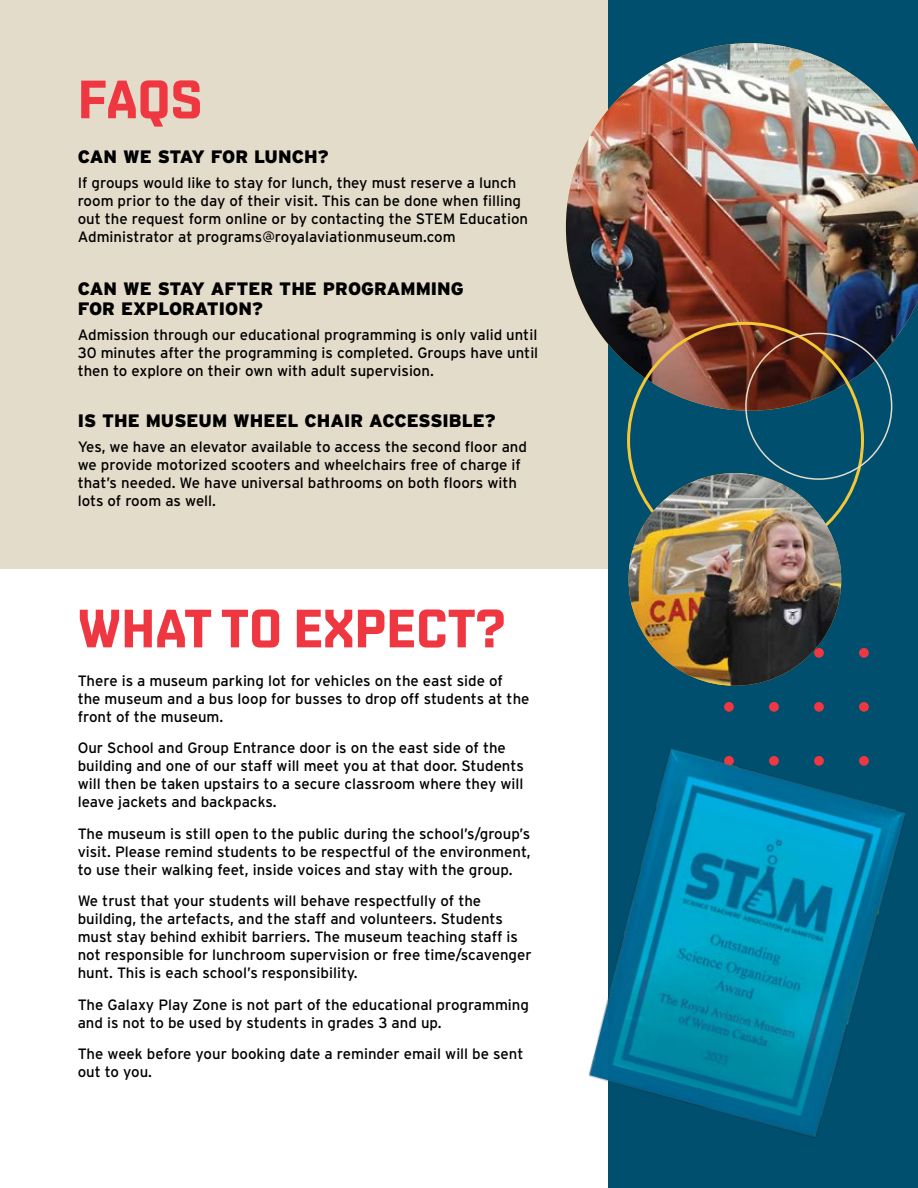
<style>
.page{position:relative;width:918px;height:1188px;background:#fff}
.page>*{position:absolute;margin:0;border:0;box-sizing:border-box;transform-origin:0 0}
.t1{font:700 54px "Shentox";color:#ef3742}
.t2{font:900 18px/19.5px "Interstate";color:#000}
.t3{font:15px/18px "Interstate";color:#000}
</style>
<div class="page">
<div style="left:0;top:0;width:750px;height:568px;background:#e4dcca"></div>
<div style="left:609px;top:0;width:309px;height:1188px;background:#004f6f"></div>
<img style="left:566px;top:43px;width:352px;height:368px">
<svg style="left:859px;top:648px;width:10px;height:64px"></svg>
<svg style="left:814px;top:648px;width:10px;height:64px"></svg>
<svg style="left:769px;top:678px;width:10px;height:34px"></svg>
<svg style="left:724px;top:685px;width:10px;height:27px"></svg>
<img style="left:588px;top:734px;width:318px;height:418px">
<img style="left:629px;top:473px;width:212px;height:213px;border-radius:106px">
<h1 class="t1" style="left:78px;top:68px;width:126px">FAQS</h1>
<p class="t2" style="left:78px;top:147px;width:252px">CAN WE STAY FOR LUNCH?</p>
<p class="t3" style="left:78px;top:174px;width:452px">If groups would like to stay for lunch, they must reserve a lunch room prior to the day of their visit. This can be done when filling out the request form online or by contacting the STEM Education Administrator at programs@royalaviationmuseum.com</p>
<p class="t2" style="left:78px;top:279px;width:388px">CAN WE STAY AFTER THE PROGRAMMING<br>FOR EXPLORATION?</p>
<p class="t3" style="left:78px;top:325px;width:462px;text-align:justify">Admission through our educational programming is only valid until 30 minutes after the programming is completed. Groups have until then to explore on their own with adult supervision.</p>
<p class="t2" style="left:78px;top:411px;width:420px">IS THE MUSEUM WHEEL CHAIR ACCESSIBLE?</p>
<p class="t3" style="left:78px;top:438px;width:451px">Yes, we have an elevator available to access the second floor and we provide motorized scooters and wheelchairs free of charge if that’s needed. We have universal bathrooms on both floors with lots of room as well.</p>
<h1 class="t1" style="left:78px;top:597px;width:429px">WHAT TO EXPECT?</h1>
<p class="t3" style="left:78px;top:671px;width:453px">There is a museum parking lot for vehicles on the east side of the museum and a bus loop for busses to drop off students at the front of the museum.</p>
<p class="t3" style="left:78px;top:739px;width:448px">Our School and Group Entrance door is on the east side of the building and one of our staff will meet you at that door. Students will then be taken upstairs to a secure classroom where they will leave jackets and backpacks.</p>
<p class="t3" style="left:78px;top:824px;width:455px;text-align:justify">The museum is still open to the public during the school’s/group’s visit. Please remind students to be respectful of the environment, to use their walking feet, inside voices and stay with the group.</p>
<p class="t3" style="left:78px;top:892px;width:456px">We trust that your students will behave respectfully of the building, the artefacts, and the staff and volunteers. Students must stay behind exhibit barriers. The museum teaching staff is not responsible for lunchroom supervision or free time/scavenger hunt. This is each school’s responsibility.</p>
<p class="t3" style="left:78px;top:995px;width:453px">The Galaxy Play Zone is not part of the educational programming and is not to be used by students in grades 3 and up.</p>
<p class="t3" style="left:78px;top:1045px;width:447px">The week before your booking date a reminder email will be sent out to you.</p>
</div>
